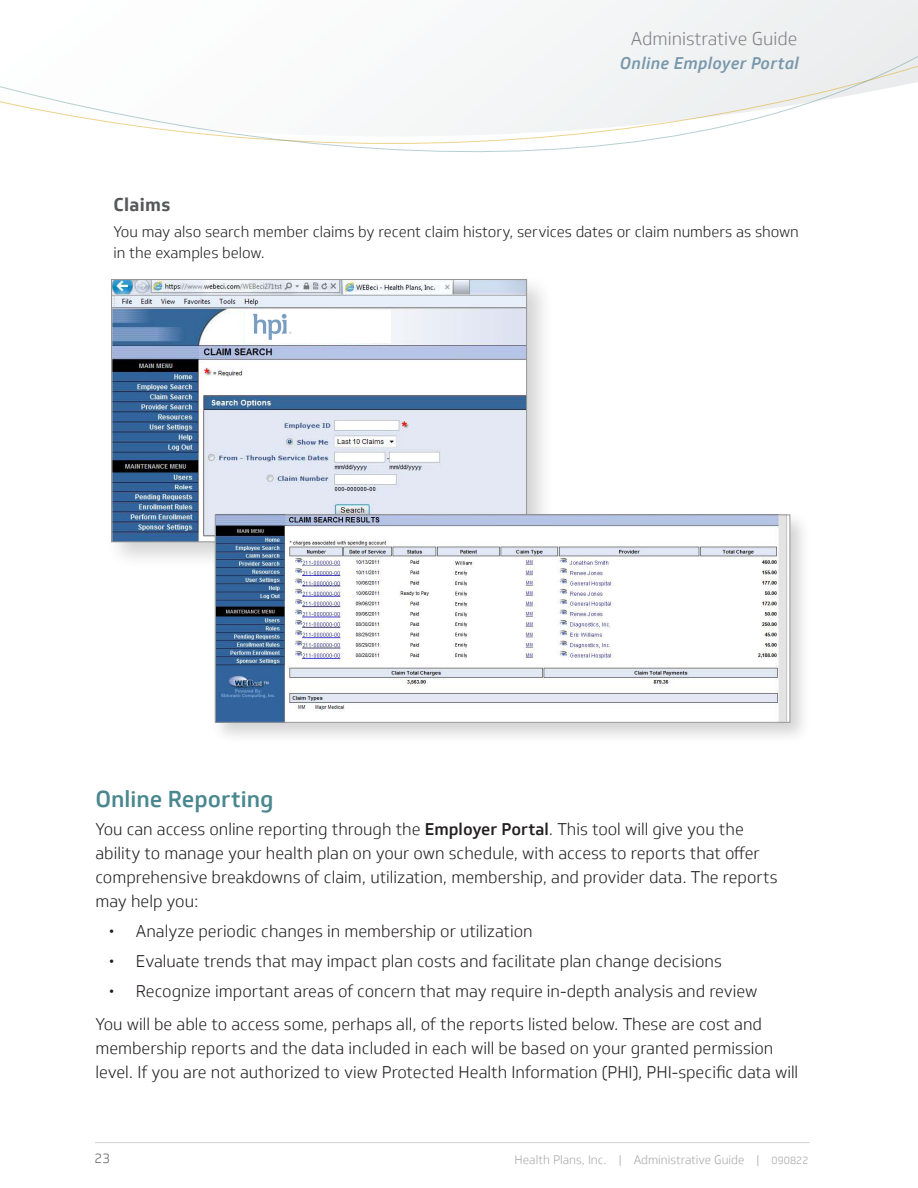
<style>
.page{position:relative;width:918px;height:1188px;background:#fff}
.page>*{position:absolute;margin:0;border:0;box-sizing:border-box;transform-origin:0 0}
.Subject_Header_1{font:500 22.5px "Soleto";color:#4a878f}
.t1{font:300 18px "Soleto";color:#808285}
.Header3{font:700 18px "Soleto";letter-spacing:.02em;color:#57585a}
.Copy1{font:300 16.5px/24px "Soleto";color:#231f20}
.HeaderSectionLabel{font:italic 500 16.5px "Soleto";letter-spacing:.02em;color:#7997ab}
.Copy3{font:300 15px/21px "Soleto";color:#231f20}
.t2{font:300 13.5px "Soleto";color:#6c6d70}
.t3{font:300 12px "Soleto";color:#a8a9ad}
.s1{font-weight:500}
.s2{font-size:10.5px}
</style>
<div class="page">
<svg style="left:0;top:0;width:918px;height:153px"></svg>
<hr style="left:95px;top:1142px;width:715px;height:1px;background:#a0a8ae">
<div style="left:105px;top:273px;width:450px;height:297px;background:#231f20;opacity:.2"></div>
<img style="left:113px;top:281px;width:412px;height:259px">
<div style="left:245px;top:310px;width:146px;height:33px;background:#fff"></div>
<svg style="left:253px;top:314px;width:39px;height:26px"></svg>
<div style="left:210px;top:510px;width:602px;height:234px;background:#231f20;opacity:.2"></div>
<img style="left:217px;top:517px;width:571px;height:204px">
<div style="left:215px;top:515px;width:575px;height:208px;border:1px solid #939598"></div>
<p class="t1" style="left:631px;top:28px;width:168px">Administrative Guide</p>
<p class="HeaderSectionLabel" style="left:620px;top:53px;width:180px">Online Employer Portal</p>
<p class="Header3" style="left:113px;top:194px;width:59px">Claims</p>
<p class="Copy3" style="left:113px;top:221px;width:687px">You may also search member claims by recent claim history, services dates or claim numbers as shown in the examples below.</p>
<p class="Subject_Header_1" style="left:95px;top:785px;width:180px">Online Reporting</p>
<p class="Copy1" style="left:95px;top:818px;width:684px">You can access online reporting through the <span class="s1">Employer Portal</span>. This tool will give you the ability to manage your health plan on your own schedule, with access to reports that offer comprehensive breakdowns of claim, utilization, membership, and provider data. The reports may help you:</p>
<p class="Copy1" style="left:109px;top:920px;width:425px">• Analyze periodic changes in membership or utilization</p>
<p class="Copy1" style="left:109px;top:950px;width:615px">• Evaluate trends that may impact plan costs and facilitate plan change decisions</p>
<p class="Copy1" style="left:109px;top:980px;width:650px">• Recognize important areas of concern that may require in-depth analysis and review</p>
<p class="Copy1" style="left:95px;top:1013px;width:704px">You will be able to access some, perhaps all, of the reports listed below. These are cost and membership reports and the data included in each will be based on your granted permission level. If you are not authorized to view Protected Health Information (PHI), PHI-specific data will</p>
<p class="t2" style="left:94px;top:1151px;width:17px">23</p>
<p class="t3" style="left:515px;top:1153px;width:295px">Health Plans, Inc. | Administrative Guide | <span class="s2">090822</span></p>
</div>
